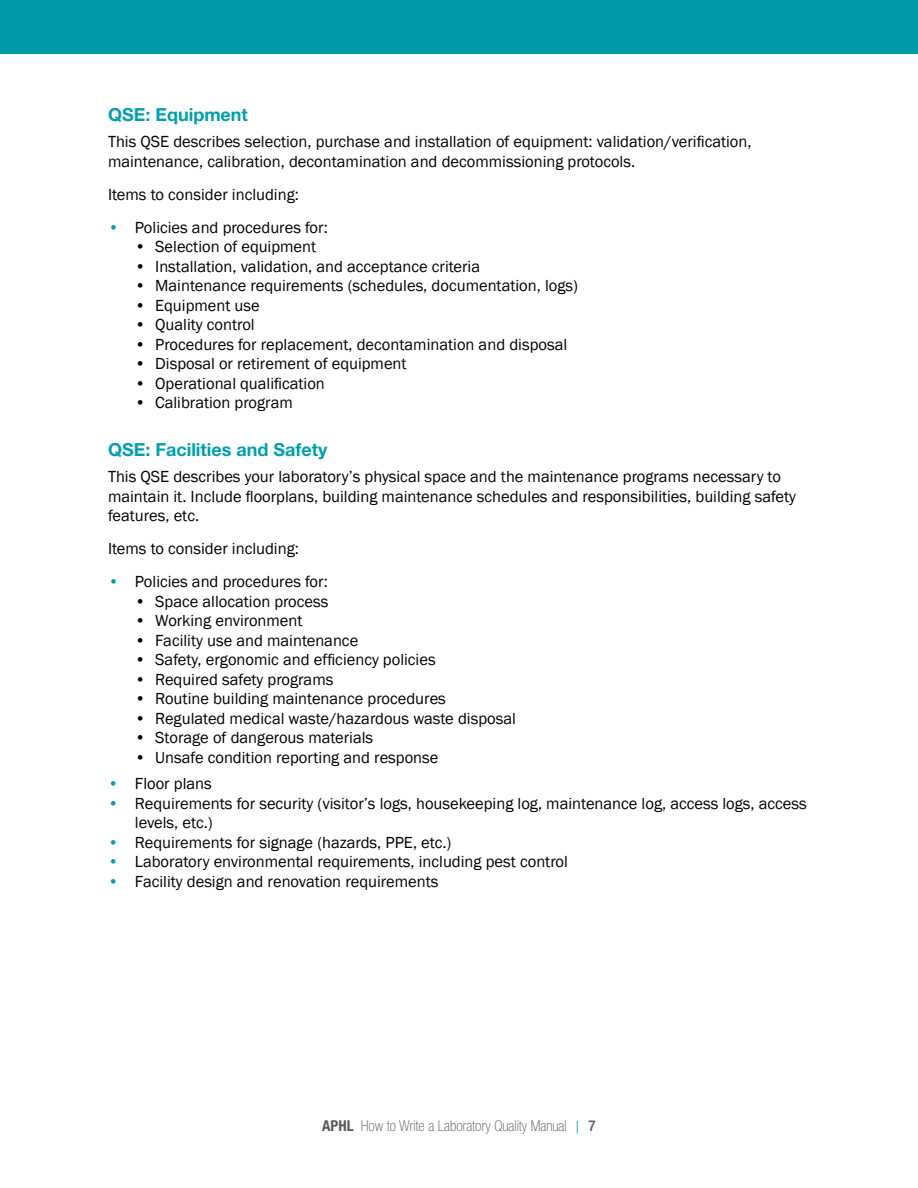
<style>
.page{position:relative;width:918px;height:1188px;background:#fff}
.page>*{position:absolute;margin:0;border:0;box-sizing:border-box;transform-origin:0 0}
.t1{font:700 18px "Helvetica Neue LT Std";color:#00a0af}
.t2{font:16.5px/19.5px "Franklin Gothic";color:#000}
.t3{font:100 condensed 15px "Helvetica Neue LT Std";color:#58595b}
.s1{color:#00a0af}
.s2{font-weight:700}
.s3{font-family:"Franklin Gothic";font-weight:400;font-stretch:normal;color:#33adba}
.s4{font-weight:500}
</style>
<div class="page">
<div style="left:0;top:0;width:918px;height:54px;background:#0099a8"></div>
<p class="t1" style="left:108px;top:103px;width:141px">QSE: Equipment</p>
<p class="t2" style="left:108px;top:132px;width:645px">This QSE describes selection, purchase and installation of equipment: validation/verification, maintenance, calibration, decontamination and decommissioning protocols.</p>
<p class="t2" style="left:108px;top:185px;width:192px">Items to consider including:</p>
<p class="t2" style="left:108px;top:218px;width:221px"><span class="s1">•</span> Policies and procedures for:</p>
<p class="t2" style="left:135px;top:237px;width:183px">• Selection of equipment</p>
<p class="t2" style="left:135px;top:257px;width:347px">• Installation, validation, and acceptance criteria</p>
<p class="t2" style="left:135px;top:276px;width:445px">• Maintenance requirements (schedules, documentation, logs)</p>
<p class="t2" style="left:135px;top:296px;width:126px">• Equipment use</p>
<p class="t2" style="left:135px;top:315px;width:121px">• Quality control</p>
<p class="t2" style="left:135px;top:335px;width:434px">• Procedures for replacement, decontamination and disposal</p>
<p class="t2" style="left:135px;top:354px;width:273px">• Disposal or retirement of equipment</p>
<p class="t2" style="left:135px;top:374px;width:191px">• Operational qualification</p>
<p class="t2" style="left:135px;top:393px;width:159px">• Calibration program</p>
<p class="t1" style="left:108px;top:439px;width:221px">QSE: Facilities and Safety</p>
<p class="t2" style="left:108px;top:467px;width:689px">This QSE describes your laboratory’s physical space and the maintenance programs necessary to maintain it. Include floorplans, building maintenance schedules and responsibilities, building safety features, etc.</p>
<p class="t2" style="left:108px;top:539px;width:192px">Items to consider including:</p>
<p class="t2" style="left:108px;top:572px;width:221px"><span class="s1">•</span> Policies and procedures for:</p>
<p class="t2" style="left:135px;top:592px;width:195px">• Space allocation process</p>
<p class="t2" style="left:135px;top:611px;width:169px">• Working environment</p>
<p class="t2" style="left:135px;top:631px;width:225px">• Facility use and maintenance</p>
<p class="t2" style="left:135px;top:650px;width:302px">• Safety, ergonomic and efficiency policies</p>
<p class="t2" style="left:135px;top:670px;width:200px">• Required safety programs</p>
<p class="t2" style="left:135px;top:689px;width:312px">• Routine building maintenance procedures</p>
<p class="t2" style="left:135px;top:709px;width:382px">• Regulated medical waste/hazardous waste disposal</p>
<p class="t2" style="left:135px;top:728px;width:240px">• Storage of dangerous materials</p>
<p class="t2" style="left:135px;top:748px;width:305px">• Unsafe condition reporting and response</p>
<p class="t2" style="left:108px;top:774px;width:105px"><span class="s1">•</span> Floor plans</p>
<p class="t2" style="left:135px;top:794px;width:673px;text-indent:-27px"><span class="s1">•</span> Requirements for security (visitor’s logs, housekeeping log, maintenance log, access logs, access levels, etc.)</p>
<p class="t2" style="left:108px;top:833px;width:345px"><span class="s1">•</span> Requirements for signage (hazards, PPE, etc.)</p>
<p class="t2" style="left:108px;top:852px;width:461px"><span class="s1">•</span> Laboratory environmental requirements, including pest control</p>
<p class="t2" style="left:108px;top:872px;width:332px"><span class="s1">•</span> Facility design and renovation requirements</p>
<p class="t3" style="left:322px;top:1117px;width:275px"><span class="s2">APHL</span> How to Write a Laboratory Quality Manual <span class="s3">|</span> <span class="s4">7</span></p>
</div>
